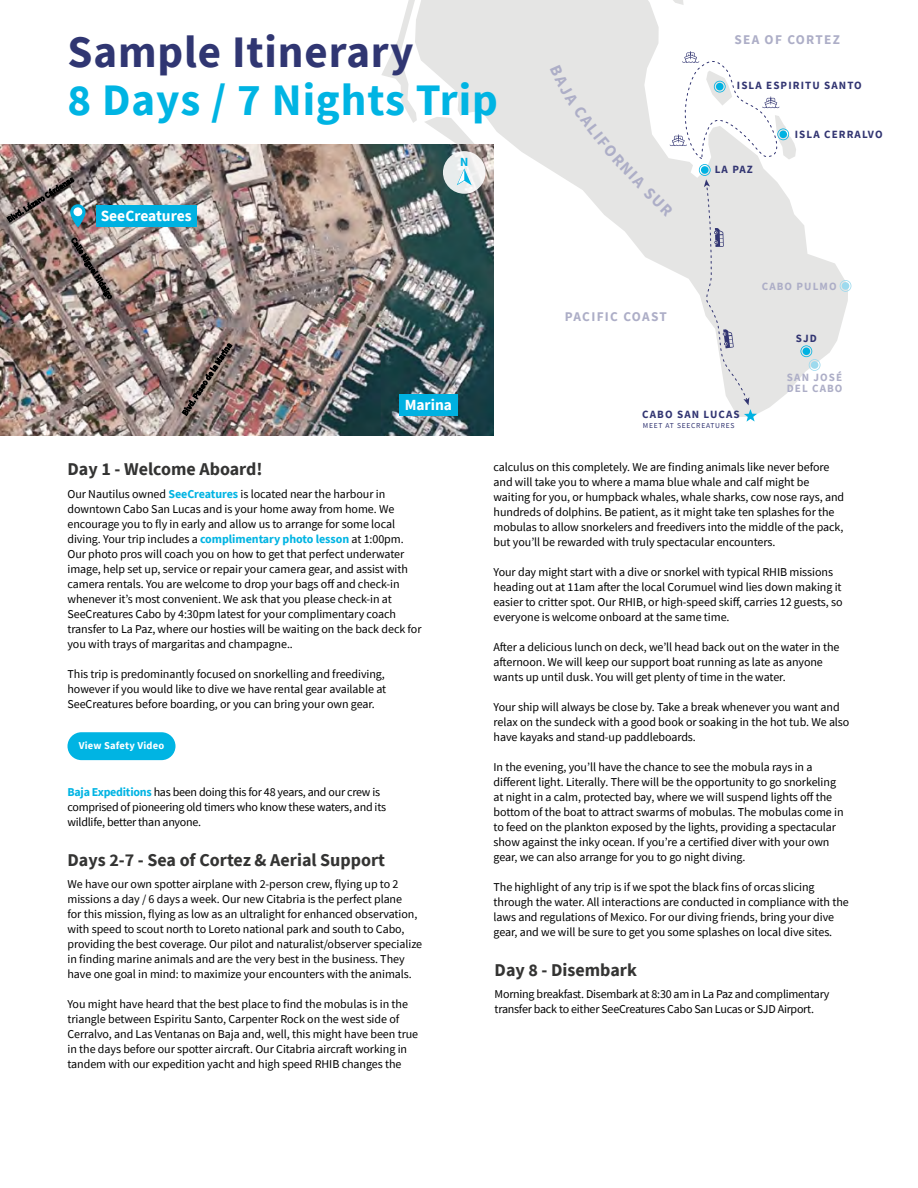
<style>
.page{position:relative;width:918px;height:1188px;background:#fff}
.page>*{position:absolute;margin:0;border:0;box-sizing:border-box;transform-origin:0 0}
.t1{font:700 45px "Source Sans Pro";letter-spacing:.02em;color:#00b4e3}
.t2{font:700 45px "Source Sans Pro";letter-spacing:.02em;color:#303672}
.t3{font:700 18px "Source Sans Pro";color:#343433}
.t4{font:700 15.45px "Source Sans Pro";color:#fff}
.t5{font:700 13.35px "Source Sans Pro";letter-spacing:.1em;color:#adaec7}
.t6{font:700 12.45px "Source Sans Pro";color:#00b1e1}
.t7{font:12px/15px "Source Sans Pro";letter-spacing:-.005em;color:#000}
.t8{font:700 11.1px "Source Sans Pro";letter-spacing:.1em;color:#323572}
.t9{font:700 11.1px/11.1px "Source Sans Pro";letter-spacing:.1em;color:#adaec7}
.t10{font:700 10.5px "Source Sans Pro";letter-spacing:.02em;color:#fff}
.t11{font:7.5px "Source Sans Pro";letter-spacing:.1em;color:#323572}
.s1{font-weight:700;color:#00b4e3}
</style>
<div class="page">
<svg style="left:381px;top:0;width:34px;height:123px"></svg>
<svg style="left:415px;top:0;width:433px;height:359px"></svg>
<svg style="left:840px;top:280px;width:11px;height:12px"></svg>
<div style="left:67px;top:732px;width:109px;height:28px;background:#00b4e3;border-radius:14px"></div>
<img style="left:0;top:145px;width:494px;height:290px">
<svg style="left:72px;top:238px;width:40px;height:61px;background:#877b77"></svg>
<svg style="left:182px;top:344px;width:50px;height:72px;background:#7e6e6a"></svg>
<svg style="left:443px;top:151px;width:43px;height:43px"></svg>
<svg style="left:457px;top:168px;width:15px;height:17px"></svg>
<img style="left:7px;top:178px;width:79px;height:49px">
<div style="left:96px;top:205px;width:100px;height:22px;background:#00b1e1"></div>
<div style="left:400px;top:394px;width:58px;height:22px;background:#00b1e1"></div>
<svg style="left:550px;top:51px;width:271px;height:371px"></svg>
<h1 class="t2" style="left:68px;top:22px;width:348px">Sample Itinerary</h1>
<h1 class="t1" style="left:68px;top:70px;width:432px">8 Days / 7 Nights Trip</h1>
<p class="t4" style="left:101px;top:205px;width:92px">SeeCreatures</p>
<p class="t6" style="left:460px;top:153px;width:10px">N</p>
<p class="t4" style="left:405px;top:394px;width:49px">Marina</p>
<p class="t5" style="left:734px;top:31px;width:107px">SEA OF CORTEZ</p>
<p class="t8" style="left:737px;top:78px;width:126px">ISLA ESPIRITU SANTO</p>
<p class="t8" style="left:715px;top:162px;width:40px">LA PAZ</p>
<p class="t8" style="left:795px;top:127px;width:89px">ISLA CERRALVO</p>
<p class="t5" style="left:565px;top:308px;width:104px">PACIFIC COAST</p>
<p class="t8" style="left:642px;top:407px;width:99px">CABO SAN LUCAS</p>
<p class="t11" style="left:643px;top:421px;width:93px">MEET AT SEECREATURES</p>
<p class="t9" style="left:762px;top:280px;width:76px">CABO PULMO</p>
<p class="t8" style="left:796px;top:331px;width:22px">SJD</p>
<p class="t9" style="left:787px;top:372px;width:57px">SAN JOSÉ<br>DEL CABO</p>
<h2 class="t3" style="left:68px;top:457px;width:197px">Day 1 - Welcome Aboard!</h2>
<p class="t7" style="left:68px;top:486px;width:356px">Our Nautilus owned <span class="s1">SeeCreatures</span> is located near the harbour in downtown Cabo San Lucas and is your home away from home. We encourage you to fly in early and allow us to arrange for some local diving. Your trip includes a <span class="s1">complimentary photo lesson</span> at 1:00pm.<br>Our photo pros will coach you on how to get that perfect underwater image, help set up, service or repair your camera gear, and assist with camera rentals. You are welcome to drop your bags off and check-in whenever it’s most convenient. We ask that you please check-in at SeeCreatures Cabo by 4:30pm latest for your complimentary coach transfer to La Paz, where our hosties will be waiting on the back deck for you with trays of margaritas and champagne..</p>
<p class="t7" style="left:68px;top:666px;width:320px;text-align:justify">This trip is predominantly focused on snorkelling and freediving, however if you would like to dive we have rental gear available at SeeCreatures before boarding, or you can bring your own gear.</p>
<p class="t10" style="left:79px;top:739px;width:87px">View Safety Video</p>
<p class="t7" style="left:68px;top:784px;width:320px"><span class="s1">Baja Expeditions</span> has been doing this for 48 years, and our crew is comprised of pioneering old timers who know these waters, and its wildlife, better than anyone.</p>
<h2 class="t3" style="left:68px;top:848px;width:319px">Days 2-7 - Sea of Cortez &amp; Aerial Support</h2>
<p class="t7" style="left:68px;top:877px;width:356px">We have our own spotter airplane with 2-person crew, flying up to 2 missions a day / 6 days a week. Our new Citabria is the perfect plane<br>for this mission, flying as low as an ultralight for enhanced observation, with speed to scout north to Loreto national park and south to Cabo, providing the best coverage. Our pilot and naturalist/observer specialize in finding marine animals and are the very best in the business. They have one goal in mind: to maximize your encounters with the animals.</p>
<p class="t7" style="left:68px;top:997px;width:352px">You might have heard that the best place to find the mobulas is in the triangle between Espiritu Santo, Carpenter Rock on the west side of Cerralvo, and Las Ventanas on Baja and, well, this might have been true in the days before our spotter aircraft. Our Citabria aircraft working in tandem with our expedition yacht and high speed RHIB changes the</p>
<p class="t7" style="left:494px;top:459px;width:352px">calculus on this completely. We are finding animals like never before and will take you to where a mama blue whale and calf might be waiting for you, or humpback whales, whale sharks, cow nose rays, and hundreds of dolphins. Be patient, as it might take ten splashes for the mobulas to allow snorkelers and freedivers into the middle of the pack, but you’ll be rewarded with truly spectacular encounters.</p>
<p class="t7" style="left:494px;top:564px;width:351px">Your day might start with a dive or snorkel with typical RHIB missions heading out at 11am after the local Corumuel wind lies down making it easier to critter spot. Our RHIB, or high-speed skiff, carries 12 guests, so everyone is welcome onboard at the same time.</p>
<p class="t7" style="left:494px;top:639px;width:348px">After a delicious lunch on deck, we’ll head back out on the water in the afternoon. We will keep our support boat running as late as anyone wants up until dusk. You will get plenty of time in the water.</p>
<p class="t7" style="left:494px;top:699px;width:357px">Your ship will always be close by. Take a break whenever you want and relax on the sundeck with a good book or soaking in the hot tub. We also have kayaks and stand-up paddleboards.</p>
<p class="t7" style="left:494px;top:759px;width:352px">In the evening, you’ll have the chance to see the mobula rays in a different light. Literally. There will be the opportunity to go snorkeling at night in a calm, protected bay, where we will suspend lights off the bottom of the boat to attract swarms of mobulas. The mobulas come in to feed on the plankton exposed by the lights, providing a spectacular show against the inky ocean. If you’re a certified diver with your own gear, we can also arrange for you to go night diving.</p>
<p class="t7" style="left:494px;top:879px;width:357px">The highlight of any trip is if we spot the black fins of orcas slicing through the water. All interactions are conducted in compliance with the laws and regulations of Mexico. For our diving friends, bring your dive gear, and we will be sure to get you some splashes on local dive sites.</p>
<h2 class="t3" style="left:495px;top:958px;width:144px">Day 8 - Disembark</h2>
<p class="t7" style="left:495px;top:987px;width:336px">Morning breakfast. Disembark at 8:30 am in La Paz and complimentary transfer back to either SeeCreatures Cabo San Lucas or SJD Airport.</p>
</div>
